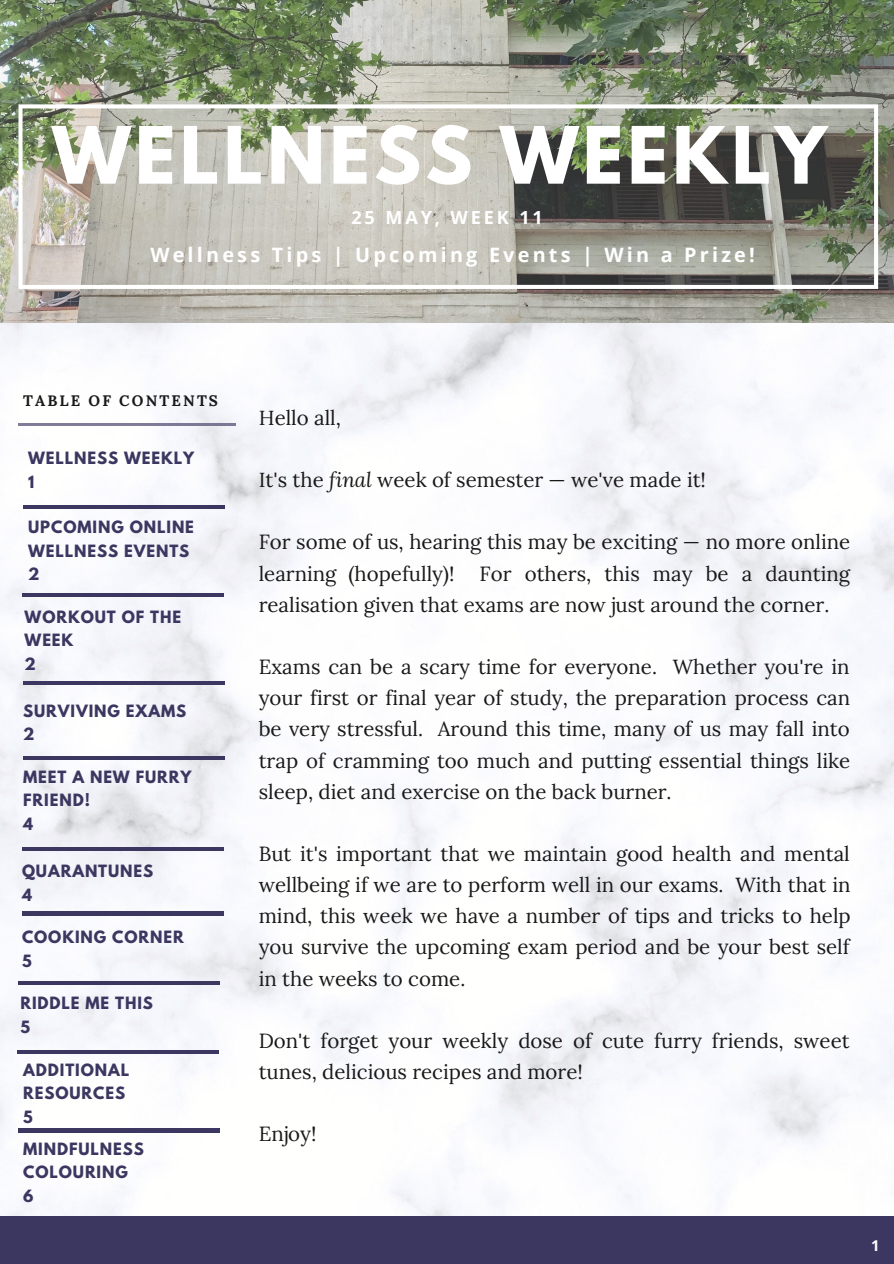
<style>
.page{position:relative;width:894px;height:1264px;background:#fff}
.page>*{position:absolute;margin:0;border:0;box-sizing:border-box;transform-origin:0 0}
.t1{font:700 69.9px "League Spartan";letter-spacing:.06em;color:#fff}
.t2{font:20.4px/31.2px "Lora";color:#191919;text-align:justify}
.t3{font:700 19.8px "Open Sans";letter-spacing:.16em;color:#fff}
.t4{font:700 18px "Open Sans";letter-spacing:.16em;color:#fff}
.t5{font:700 15.15px "Lora";letter-spacing:.14em;color:#191919}
.t6{font:700 15px/23.7px "League Spartan";letter-spacing:.06em;color:#3b3760}
.t7{font:700 15px "Open Sans";color:#fffffe}
.s1{font-style:italic}
</style>
<div class="page">
<img style="left:0;top:323px;width:893px;height:893px">
<hr style="left:18px;top:423px;width:218px;height:2px;background:#3b3760">
<div style="left:0;top:1216px;width:893px;height:47px;background:#3b3760"></div>
<img style="left:0;top:0;width:893px;height:323px">
<svg style="left:18px;top:104px;width:859px;height:185px;background:#a2a398"></svg>
<hr style="left:23px;top:505px;width:202px;height:3px;background:#3b3760">
<hr style="left:22px;top:593px;width:202px;height:3px;background:#3b3760">
<hr style="left:23px;top:681px;width:202px;height:3px;background:#3b3760">
<hr style="left:23px;top:756px;width:202px;height:3px;background:#3b3760">
<hr style="left:22px;top:847px;width:202px;height:3px;background:#3b3760">
<hr style="left:22px;top:911px;width:202px;height:4px;background:#3b3760">
<hr style="left:18px;top:981px;width:202px;height:3px;background:#3b3760">
<hr style="left:18px;top:1128px;width:202px;height:4px;background:#3b3760">
<hr style="left:17px;top:1050px;width:202px;height:3px;background:#3b3760">
<h1 class="t1" style="left:52px;top:121px;width:775px">WELLNESS WEEKLY</h1>
<p class="t4" style="left:351px;top:204px;width:193px">25 MAY, WEEK 11</p>
<p class="t3" style="left:150px;top:241px;width:606px">Wellness Tips | Upcoming Events | Win a Prize!</p>
<p class="t5" style="left:23px;top:390px;width:196px">TABLE OF CONTENTS</p>
<p class="t6" style="left:28px;top:448px;width:168px">WELLNESS WEEKLY<br>1</p>
<p class="t6" style="left:28px;top:517px;width:167px">UPCOMING ONLINE<br>WELLNESS EVENTS<br>2</p>
<p class="t6" style="left:25px;top:607px;width:158px;line-height:23.2px">WORKOUT OF THE<br>WEEK<br>2</p>
<p class="t6" style="left:23px;top:700px;width:165px">SURVIVING EXAMS<br>2</p>
<p class="t6" style="left:23px;top:766px;width:170px">MEET A NEW FURRY<br>FRIEND!<br>4</p>
<p class="t6" style="left:22px;top:861px;width:133px">QUARANTUNES<br>4</p>
<p class="t6" style="left:22px;top:927px;width:163px">COOKING CORNER<br>5</p>
<p class="t6" style="left:20px;top:993px;width:134px">RIDDLE ME THIS<br>5</p>
<p class="t6" style="left:23px;top:1059px;width:108px">ADDITIONAL<br>RESOURCES<br>5</p>
<p class="t6" style="left:23px;top:1138px;width:122px">MINDFULNESS<br>COLOURING<br>6</p>
<p class="t2" style="left:259px;top:402px;width:84px">Hello all,</p>
<p class="t2" style="left:259px;top:464px;width:448px">It's the <span class="s1">final</span> week of semester — we've made it!</p>
<p class="t2" style="left:259px;top:526px;width:593px">For some of us, hearing this may be exciting — no more online learning (hopefully)! For others, this may be a daunting realisation given that exams are now just around the corner.</p>
<p class="t2" style="left:259px;top:651px;width:593px">Exams can be a scary time for everyone. Whether you're in your first or final year of study, the preparation process can be very stressful. Around this time, many of us may fall into trap of cramming too much and putting essential things like sleep, diet and exercise on the back burner.</p>
<p class="t2" style="left:259px;top:838px;width:593px">But it's important that we maintain good health and mental wellbeing if we are to perform well in our exams. With that in mind, this week we have a number of tips and tricks to help you survive the upcoming exam period and be your best self in the weeks to come.</p>
<p class="t2" style="left:259px;top:1024px;width:592px">Don't forget your weekly dose of cute furry friends, sweet tunes, delicious recipes and more!</p>
<p class="t2" style="left:259px;top:1118px;width:59px">Enjoy!</p>
<p class="t7" style="left:870px;top:1234px;width:10px">1</p>
</div>
